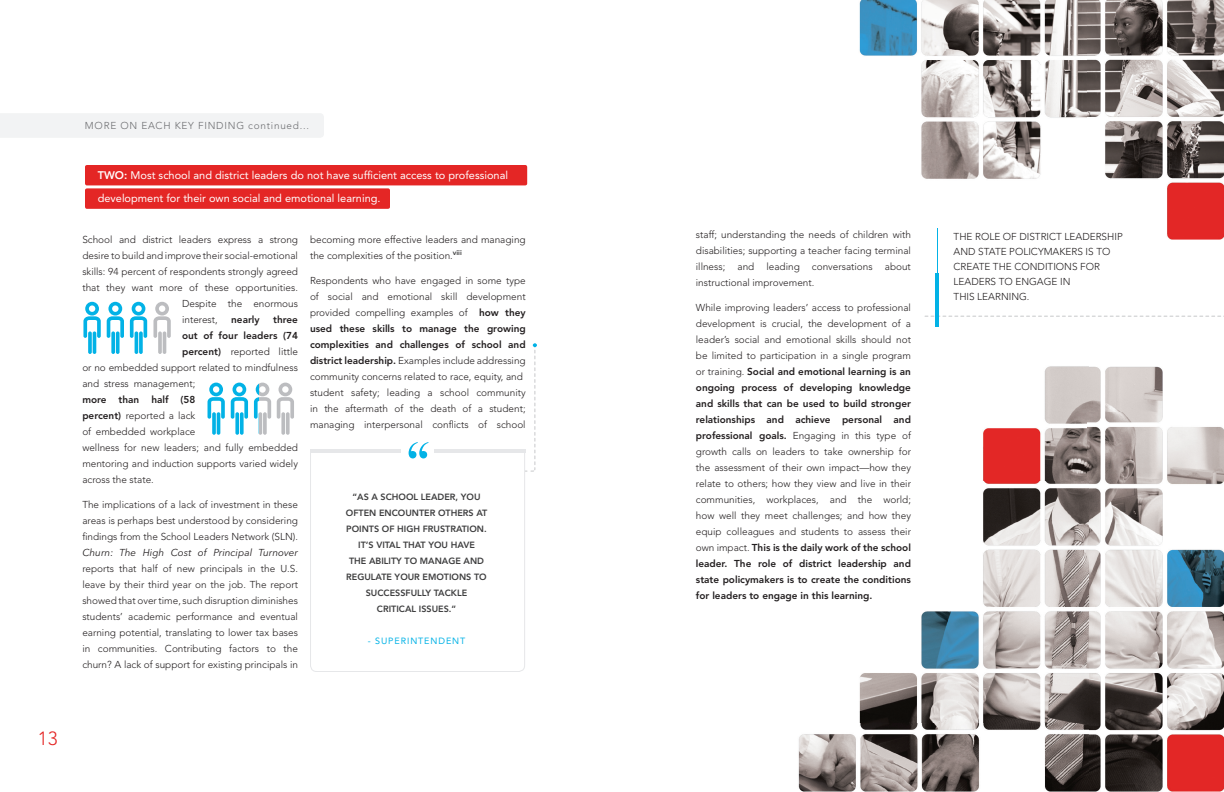
<style>
.page{position:relative;width:1224px;height:792px;background:#fff}
.page>*{position:absolute;margin:0;border:0;box-sizing:border-box;transform-origin:0 0}
.t1{font:300 19px "Avenir";color:#e42625}
.t2{font:11px/23px "Avenir";color:#fff}
.t3{font:300 10px/16px "Avenir";color:#231f20}
.t4{font:italic 10px "Avenir Next LT Pro";color:#231f20}
.t5{font:300 10px "Avenir";letter-spacing:.075em;color:#6c6d70}
.t6{font:800 10px "Avenir";color:#231f20}
.t7{font:800 9px/16px "Avenir";color:#3e3e3f;text-align:center}
.t8{font:9px "Avenir";letter-spacing:.1em;color:#02b2e6}
.s1{font-weight:800}
</style>
<div class="page">
<img style="left:798px;top:0;width:426px;height:792px">
<svg style="left:83px;top:302px;width:18px;height:36px"></svg>
<svg style="left:88px;top:331px;width:4px;height:23px"></svg>
<hr style="left:93px;top:331px;width:3px;height:23px;background:#02b2e6;border-radius:2px">
<svg style="left:107px;top:302px;width:17px;height:36px"></svg>
<svg style="left:111px;top:331px;width:4px;height:23px"></svg>
<svg style="left:116px;top:331px;width:4px;height:23px"></svg>
<svg style="left:130px;top:302px;width:17px;height:36px"></svg>
<hr style="left:135px;top:331px;width:3px;height:23px;background:#02b2e6;border-radius:2px">
<svg style="left:139px;top:331px;width:4px;height:23px"></svg>
<svg style="left:153px;top:302px;width:18px;height:36px"></svg>
<hr style="left:158px;top:331px;width:4px;height:23px;background:#c5c6c9;border-radius:2px">
<hr style="left:163px;top:331px;width:3px;height:23px;background:#bcbdc0;border-radius:2px">
<svg style="left:208px;top:383px;width:17px;height:36px"></svg>
<svg style="left:212px;top:412px;width:4px;height:23px"></svg>
<hr style="left:217px;top:412px;width:3px;height:23px;background:#02b2e6;border-radius:2px">
<svg style="left:231px;top:383px;width:17px;height:36px"></svg>
<svg style="left:235px;top:412px;width:4px;height:23px"></svg>
<svg style="left:240px;top:412px;width:4px;height:23px"></svg>
<svg style="left:277px;top:383px;width:17px;height:36px"></svg>
<svg style="left:281px;top:412px;width:4px;height:23px"></svg>
<svg style="left:286px;top:412px;width:4px;height:23px"></svg>
<hr style="left:937px;top:228px;width:1px;height:98px;background:#02b2e6">
<svg style="left:925px;top:316px;width:299px;height:1px"></svg>
<hr style="left:935px;top:273px;width:4px;height:54px;background:#02b2e6">
<div style="left:85px;top:165px;width:442px;height:20px;background:#e42625;border-radius:2px"></div>
<div style="left:85px;top:188px;width:305px;height:21px;background:#e42625;border-radius:2px"></div>
<div style="left:0;top:113px;width:324px;height:25px;background:#f2f3f4"></div>
<svg style="left:310px;top:453px;width:215px;height:219px"></svg>
<hr style="left:310px;top:449px;width:215px;height:4px;background:#e6e7e9">
<div style="left:402px;top:437px;width:32px;height:29px;background:#fff"></div>
<svg style="left:409px;top:442px;width:20px;height:16px"></svg>
<svg style="left:254px;top:383px;width:17px;height:52px"></svg>
<svg style="left:263px;top:412px;width:4px;height:23px"></svg>
<svg style="left:524px;top:343px;width:13px;height:129px"></svg>
<h1 class="t1" style="left:38px;top:727px;width:21px">13</h1>
<p class="t5" style="left:85px;top:120px;width:226px">MORE ON EACH KEY FINDING continued...</p>
<p class="t2" style="left:98px;top:164px;width:412px"><span class="s1">TWO:</span> Most school and district leaders do not have sufficient access to professional development for their own social and emotional learning.</p>
<p class="t3" style="left:82px;top:231px;width:217px">School and district leaders express a strong</p>
<p class="t3" style="left:82px;top:247px;width:217px">desire to build and improve their social-emotional</p>
<p class="t3" style="left:82px;top:263px;width:217px">skills: 94 percent of respondents strongly agreed</p>
<p class="t3" style="left:82px;top:279px;width:217px">that they want more of these opportunities.</p>
<p class="t3" style="left:182px;top:295px;width:117px">Despite the enormous</p>
<p class="t3" style="left:182px;top:311px;width:37px">interest,</p>
<p class="t6" style="left:231px;top:314px;width:30px">nearly</p>
<p class="t6" style="left:273px;top:314px;width:26px">three</p>
<p class="t6" style="left:182px;top:330px;width:117px">out of four leaders (74</p>
<p class="t3" style="left:182px;top:343px;width:117px"><span class="s1">percent)</span> reported little</p>
<p class="t3" style="left:82px;top:359px;width:217px">or no embedded support related to mindfulness</p>
<p class="t3" style="left:82px;top:375px;width:115px">and stress management;</p>
<p class="t3" style="left:82px;top:391px;width:217px"><span class="s1">more than half (58<br>percent)</span> reported a lack<br>of embedded workplace<br>wellness for new leaders; and fully embedded mentoring and induction supports varied widely across the state.</p>
<p class="t3" style="left:82px;top:496px;width:217px;text-align:justify">The implications of a lack of investment in these areas is perhaps best understood by considering findings from the School Leaders Network (SLN).</p>
<p class="t4" style="left:82px;top:546px;width:217px">Churn: The High Cost of Principal Turnover</p>
<p class="t3" style="left:82px;top:560px;width:217px;text-align:justify">reports that half of new principals in the U.S. leave by their third year on the job. The report showed that over time, such disruption diminishes students’ academic performance and eventual earning potential, translating to lower tax bases in communities. Contributing factors to the churn? A lack of support for existing principals in</p>
<p class="t3" style="left:310px;top:231px;width:217px">becoming more effective leaders and managing the complexities of the position.<sup>viii</sup></p>
<p class="t3" style="left:310px;top:272px;width:217px">Respondents who have engaged in some type of social and emotional skill development provided compelling examples of <span class="s1">how they used these skills to manage the growing complexities and challenges of school and district leadership.</span> Examples include addressing community concerns related to race, equity, and student safety; leading a school community in the aftermath of the death of a student; managing interpersonal conflicts of school</p>
<p class="t7" style="left:346px;top:489px;width:143px">“AS A SCHOOL LEADER, YOU<br>OFTEN ENCOUNTER OTHERS AT<br>POINTS OF HIGH FRUSTRATION.<br>IT’S VITAL THAT YOU HAVE<br>THE ABILITY TO MANAGE AND<br>REGULATE YOUR EMOTIONS TO<br>SUCCESSFULLY TACKLE<br>CRITICAL ISSUES.”</p>
<p class="t8" style="left:368px;top:635px;width:99px">- SUPERINTENDENT</p>
<p class="t3" style="left:696px;top:226px;width:217px;text-align:justify">staff; understanding the needs of children with disabilities; supporting a teacher facing terminal illness; and leading conversations about instructional improvement.</p>
<p class="t3" style="left:696px;top:299px;width:217px;text-align:justify">While improving leaders’ access to professional development is crucial, the development of a leader’s social and emotional skills should not be limited to participation in a single program or training. <span class="s1">Social and emotional learning is an ongoing process of developing knowledge and skills that can be used to build stronger relationships and achieve personal and professional goals.</span> Engaging in this type of growth calls on leaders to take ownership for the assessment of their own impact—how they relate to others; how they view and live in their communities, workplaces, and the world; how well they meet challenges; and how they equip colleagues and students to assess their own impact. <span class="s1">This is the daily work of the school leader. The role of district leadership and state policymakers is to create the conditions for leaders to engage in this learning.</span></p>
<p class="t3" style="left:954px;top:229px;width:171px;line-height:15px">THE ROLE OF DISTRICT LEADERSHIP<br>AND STATE POLICYMAKERS IS TO<br>CREATE THE CONDITIONS FOR<br>LEADERS TO ENGAGE IN<br>THIS LEARNING.</p>
</div>
